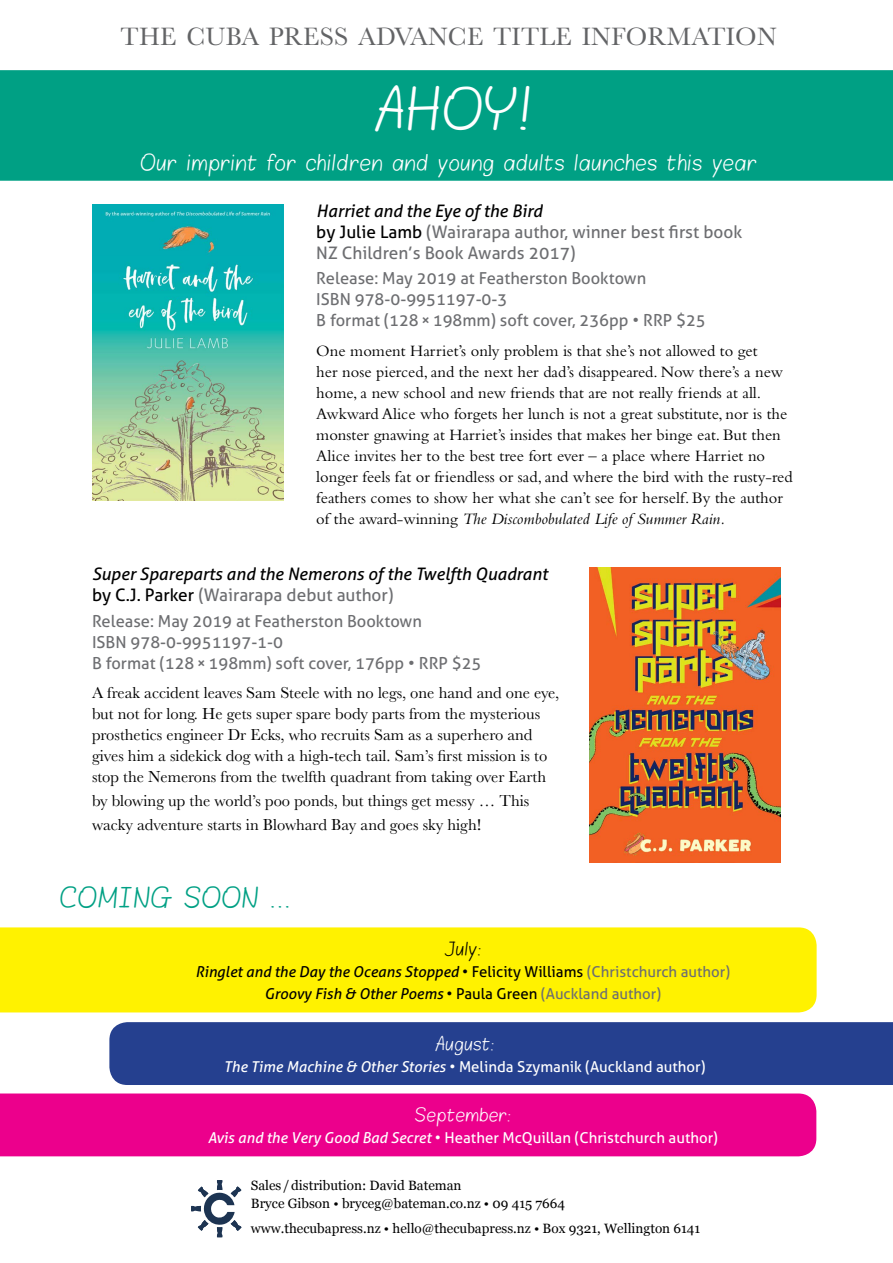
<style>
.page{position:relative;width:893px;height:1263px;background:#fff}
.page>*{position:absolute;margin:0;border:0;box-sizing:border-box;transform-origin:0 0}
.t1{font:45px "Blokletters Balpen";color:#fff;scale:1.05 1}
.t2{font:26.1px "Baskerville";letter-spacing:.01em;color:#636466}
.t3{font:22.5px "Blokletters Balpen";color:#00a084}
.t4{font:18px "Blokletters Balpen";color:#fff}
.t5{font:17.25px/21px "Aller";color:#6d6e71}
.t6{font:italic 17.25px/21px "Aller";color:#000}
.t7{font:16.5px/21px "Bembo Std";color:#000}
.t8{font:16.5px/21px "Baskerville";color:#000}
.t9{font:16.5px/21px "Aller";color:#6d6e71}
.t10{font:15px "Aller";color:#fff}
.t11{font:italic 15px/22.2px "Aller";color:#000;text-align:center}
.t12{font:15px "Blokletters Balpen";color:#fff}
.t13{font:15px "Blokletters Balpen";color:#000}
.t14{font:13.5px/18px "Georgia";color:#000}
.s1{font-style:italic;color:#000}
.s2{color:#000}
.s3{font-style:italic}
.s4{font-style:normal}
.s5{font-style:normal;color:#6d6e71}
.s6{font-family:"Bembo Std";font-weight:600}
</style>
<div class="page">
<div style="left:0;top:70px;width:893px;height:111px;background:#00a084"></div>
<svg style="left:191px;top:1180px;width:51px;height:57px"></svg>
<div style="left:0;top:927px;width:817px;height:85px;background:#fff200"></div>
<div style="left:109px;top:1022px;width:784px;height:63px;background:#25408f"></div>
<div style="left:0;top:1093px;width:816px;height:63px;background:#ec008c"></div>
<img style="left:590px;top:567px;width:190px;height:296px">
<img style="left:92px;top:204px;width:191px;height:296px">
<h2 class="t2" style="left:121px;top:20px;width:657px">THE CUBA PRESS ADVANCE TITLE INFORMATION</h2>
<h1 class="t1" style="left:373px;top:76px;width:153px">Ahoy!</h1>
<p class="t4" style="left:140px;top:149px;width:618px">Our imprint for children and young adults launches this year</p>
<p class="t5" style="left:316px;top:200px;width:427px"><span class="s1">Harriet and the Eye of the Bird<br></span><span class="s2">by Julie Lamb</span> (Wairarapa author, winner best first book<br>NZ Children’s Book Awards 2017)</p>
<p class="t9" style="left:316px;top:268px;width:391px">Release: May 2019 at Featherston Booktown<br>ISBN 978-0-9951197-0-3<br>B format (128×198mm) soft cover, 236pp • RRP $25</p>
<p class="t7" style="left:316px;top:340px;width:478px">One moment Harriet’s only problem is that she’s not allowed to get<br>her nose pierced, and the next her dad’s disappeared. Now there’s a new home, a new school and new friends that are not really friends at all.<br>Awkward Alice who forgets her lunch is not a great substitute, nor is the monster gnawing at Harriet’s insides that makes her binge eat. But then Alice invites her to the best tree fort ever – a place where Harriet no longer feels fat or friendless or sad, and where the bird with the rusty-red feathers comes to show her what she can’t see for herself. By the author of the award-winning <span class="s3">The Discombobulated Life of Summer Rain.</span></p>
<p class="t6" style="left:92px;top:563px;width:457px">Super Spareparts and the Nemerons of the Twelfth Quadrant <span class="s4">by C.J. Parker</span> <span class="s5">(Wairarapa debut author)</span></p>
<p class="t9" style="left:92px;top:610px;width:391px">Release: May 2019 at Featherston Booktown<br>ISBN 978-0-9951197-1-0<br>B format (128×198mm) soft cover, 176pp • RRP $25</p>
<p class="t8" style="left:92px;top:682px;width:469px">A freak accident leaves Sam Steele with no legs, one hand and one eye, but not for long. He gets super spare body parts from the mysterious prosthetics engineer Dr Ecks, who recruits Sam as a superhero and gives him a sidekick dog with a high-tech tail. Sam’s first mission is to stop the Nemerons from the twelfth quadrant from taking over Earth</p>
<p class="t8" style="left:92px;top:789px;width:439px;line-height:24px">by blowing up the world’s poo ponds, but things get messy … This wacky adventure starts in Blowhard Bay and goes sky high<span class="s6">!</span></p>
<h3 class="t3" style="left:59px;top:881px;width:232px">Coming soon . . .</h3>
<p class="t13" style="left:444px;top:937px;width:39px">July:</p>
<p class="t11" style="left:195px;top:960px;width:536px">Ringlet and the Day the Oceans Stopped <span class="s4">• Felicity Williams</span> <span class="s5">(Christchurch author)<br></span>Groovy Fish &amp; Other Poems <span class="s4">• Paula Green</span> <span class="s5">(Auckland author)</span></p>
<p class="t12" style="left:435px;top:1032px;width:61px">August:</p>
<p class="t10" style="left:224px;top:1057px;width:483px"><span class="s3">The Time Machine &amp; Other Stories</span> • Melinda Szymanik (Auckland author)</p>
<p class="t12" style="left:415px;top:1103px;width:98px">September:</p>
<p class="t10" style="left:208px;top:1129px;width:512px"><span class="s3">Avis and the Very Good Bad Secret</span> • Heather McQuillan (Christchurch author)</p>
<p class="t14" style="left:251px;top:1176px;width:316px">Sales /distribution: David Bateman<br>Bryce Gibson • bryceg@bateman.co.nz • 09 415 7664</p>
<p class="t14" style="left:251px;top:1218px;width:451px">www.thecubapress.nz • hello@thecubapress.nz • Box 9321, Wellington 6141</p>
</div>
